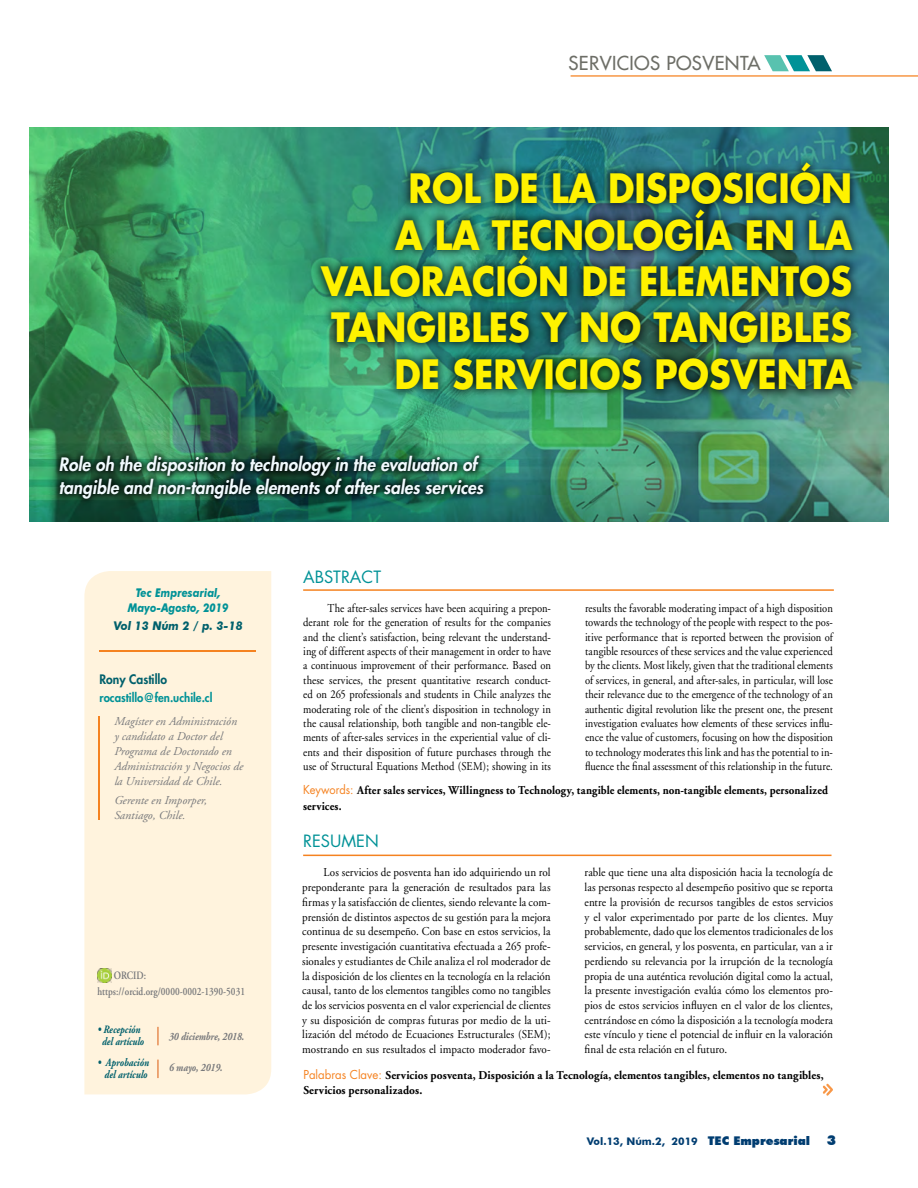
<style>
.page{position:relative;width:918px;height:1188px;background:#fff}
.page>*{position:absolute;margin:0;border:0;box-sizing:border-box;transform-origin:0 0}
.t1{font:700 39.3px/46.3px "Futura";color:#fff200;text-align:right;scale:.89 1}
.t2{font:18.75px "Futura";letter-spacing:.02em;color:#6d6e67}
.t3{font:italic 800 18px/22.5px "Futura";color:#f1fafe;scale:.95 1}
.t4{font:16.5px "Futura";color:#009297}
.t5{font:800 12.75px "Futura";color:#00606c;scale:.95 1}
.t6{font:12px/14.7px "Adobe Garamond";letter-spacing:.005em;color:#000;text-align:justify;scale:.92 1}
.t7{font:12px/14.4px "Adobe Garamond";letter-spacing:.005em;color:#000;text-align:justify;scale:.88 1}
.t8{font:italic 12px/15px "Adobe Garamond";color:#77787b}
.t9{font:700 12px/15px "Adobe Garamond";letter-spacing:.01em;color:#000;scale:.95 1}
.t10{font:700 12px/16.5px "Adobe Garamond";letter-spacing:.01em;color:#000;scale:.92 1}
.t11{font:italic 700 12px/15px "Futura BT";color:#009297;text-align:center;scale:.87 1}
.t12{font:800 12px "Futura";color:#009297;scale:.95 1}
.t13{font:italic 700 12px "Futura BT";color:#00606c;scale:.95 1}
.t14{font:italic 700 11.25px/12px "Adobe Garamond";color:#00606c;text-align:center;scale:.82 1}
.t15{font:600 11.25px/16.5px "Adobe Garamond";color:#77787b;scale:.82 1}
.t16{font:italic 700 11.25px "Adobe Garamond";color:#77787b;scale:.82 1}
.t17{font:700 10.5px "Futura BT";color:#003d71}
.s1{font-family:"Futura";font-weight:400;color:#f58220}
.s2{font-weight:900;font-size:12px}
.s3{font-weight:900;font-size:13.5px}
</style>
<div class="page">
<img style="left:30px;top:128px;width:858px;height:393px">
<div style="left:311px;top:153px;width:551px;height:246px;background:#000;opacity:.75"></div>
<div style="left:53px;top:449px;width:437px;height:56px;background:#000;opacity:.75"></div>
<hr style="left:571px;top:75px;width:347px;height:2px;background:#f58220">
<svg style="left:764px;top:55px;width:68px;height:16px"></svg>
<hr style="left:303px;top:855px;width:529px;height:1px;background:#f58220">
<hr style="left:303px;top:589px;width:531px;height:2px;background:#f58220">
<div style="left:84px;top:571px;width:187px;height:523px;background:#fff3dd"></div>
<hr style="left:100px;top:651px;width:156px;height:1px;background:#f58220">
<hr style="left:98px;top:716px;width:2px;height:104px;background:#f58220">
<svg style="left:823px;top:1084px;width:10px;height:12px"></svg>
<img style="left:97px;top:968px;width:15px;height:14px">
<svg style="left:157px;top:1027px;width:2px;height:18px"></svg>
<svg style="left:157px;top:1060px;width:2px;height:18px"></svg>
<h2 class="t2" style="left:569px;top:52px;width:194px">SERVICIOS POSVENTA</h2>
<h1 class="t1" style="left:321px;top:165px;width:598px">ROL DE LA DISPOSICIÓN<br>A LA TECNOLOGÍA EN LA<br>VALORACIÓN DE ELEMENTOS<br>TANGIBLES Y NO TANGIBLES<br>DE SERVICIOS POSVENTA</h1>
<h3 class="t3" style="left:59px;top:453px;width:448px">Role oh the disposition to technology in the evaluation of tangible and non-tangible elements of after sales services</h3>
<p class="t11" style="left:128px;top:585px;width:117px">Tec Empresarial,<br>Mayo-Agosto, 2019</p>
<p class="t13" style="left:114px;top:618px;width:137px">Vol 13 Núm 2 / p. 3-18</p>
<p class="t5" style="left:100px;top:671px;width:73px">Rony Castillo</p>
<p class="t12" style="left:100px;top:690px;width:120px">rocastillo@fen.uchile.cl</p>
<p class="t8" style="left:114px;top:714px;width:130px">Magíster en Administración y candidato a Doctor del<br>Programa de Doctorado en<br>Administración y Negocios de la Universidad de Chile.</p>
<p class="t8" style="left:114px;top:794px;width:94px">Gerente en Imporper,<br>Santiago, Chile.</p>
<p class="t15" style="left:97px;top:967px;width:182px;text-indent:16px">ORCID: https://orcid.org/0000-0002-1390-5031</p>
<p class="t16" style="left:169px;top:1031px;width:93px">30 diciembre, 2018.</p>
<p class="t16" style="left:169px;top:1062px;width:67px">6 mayo, 2019.</p>
<p class="t14" style="left:97px;top:1024px;width:59px">• Recepción del artículo</p>
<p class="t14" style="left:97px;top:1056px;width:65px">• Aprobación del artículo</p>
<h3 class="t4" style="left:303px;top:566px;width:79px">ABSTRACT</h3>
<p class="t7" style="left:303px;top:601px;width:283px;text-indent:24px">The after-sales services have been acquiring a prepon&shy;derant role for the generation of results for the companies and the client’s satisfaction, being relevant the understand&shy;ing of different aspects of their management in order to have a continuous improvement of their performance. Based on these services, the present quantitative research conduct&shy;ed on 265 professionals and students in Chile analyzes the moderating role of the client's disposition in technology in the causal relationship, both tangible and non-tangible ele&shy;ments of after-sales services in the experiential value of cli&shy;ents and their disposition of future purchases through the use of Structural Equations Method (SEM); showing in its</p>
<p class="t7" style="left:585px;top:601px;width:283px">results the favorable moderating impact of a high disposition towards the technology of the people with respect to the pos&shy;itive performance that is reported between the provision of tangible resources of these services and the value experienced by the clients. Most likely, given that the traditional elements of services, in general, and after-sales, in particular, will lose their relevance due to the emergence of the technology of an authentic digital revolution like the present one, the present investigation evaluates how elements of these services influ&shy;ence the value of customers, focusing on how the disposition to technology moderates this link and has the potential to in&shy;fluence the final assessment of this relationship in the future.</p>
<p class="t10" style="left:303px;top:782px;width:572px"><span class="s1">Keywords:</span> After sales services, Willingness to Technology, tangible elements, non-tangible elements, personalized services.</p>
<h3 class="t4" style="left:303px;top:831px;width:77px">RESUMEN</h3>
<p class="t6" style="left:302px;top:866px;width:271px;text-indent:21px">Los servicios de posventa han ido adquiriendo un rol preponderante para la generación de resultados para las firmas y la satisfacción de clientes, siendo relevante la com&shy;prensión de distintos aspectos de su gestión para la mejora continua de su desempeño. Con base en estos servicios, la presente investigación cuantitativa efectuada a 265 profe&shy;sionales y estudiantes de Chile analiza el rol moderador de la disposición de los clientes en la tecnología en la relación causal, tanto de los elementos tangibles como no tangibles de los servicios posventa en el valor experiencial de clientes y su disposición de compras futuras por medio de la uti&shy;lización del método de Ecuaciones Estructurales (SEM); mostrando en sus resultados el impacto moderador favo-</p>
<p class="t6" style="left:585px;top:866px;width:271px">rable que tiene una alta disposición hacia la tecnología de las personas respecto al desempeño positivo que se reporta entre la provisión de recursos tangibles de estos servicios y el valor experimentado por parte de los clientes. Muy probablemente, dado que los elementos tradicionales de los servicios, en general, y los posventa, en particular, van a ir perdiendo su relevancia por la irrupción de la tecnología propia de una auténtica revolución digital como la actual, la presente investigación evalúa cómo los elementos pro&shy;pios de estos servicios influyen en el valor de los clientes, centrándose en cómo la disposición a la tecnología modera este vínculo y tiene el potencial de influir en la valoración final de esta relación en el futuro.</p>
<p class="t9" style="left:303px;top:1068px;width:549px"><span class="s1">Palabras Clave:</span> Servicios posventa, Disposición a la Tecnología, elementos tangibles, elementos no tangibles,<br>Servicios personalizados.</p>
<p class="t17" style="left:587px;top:1135px;width:251px">Vol.13, Núm.2, 2019 <span class="s2">TEC Empresarial</span> <span class="s3">3</span></p>
</div>
